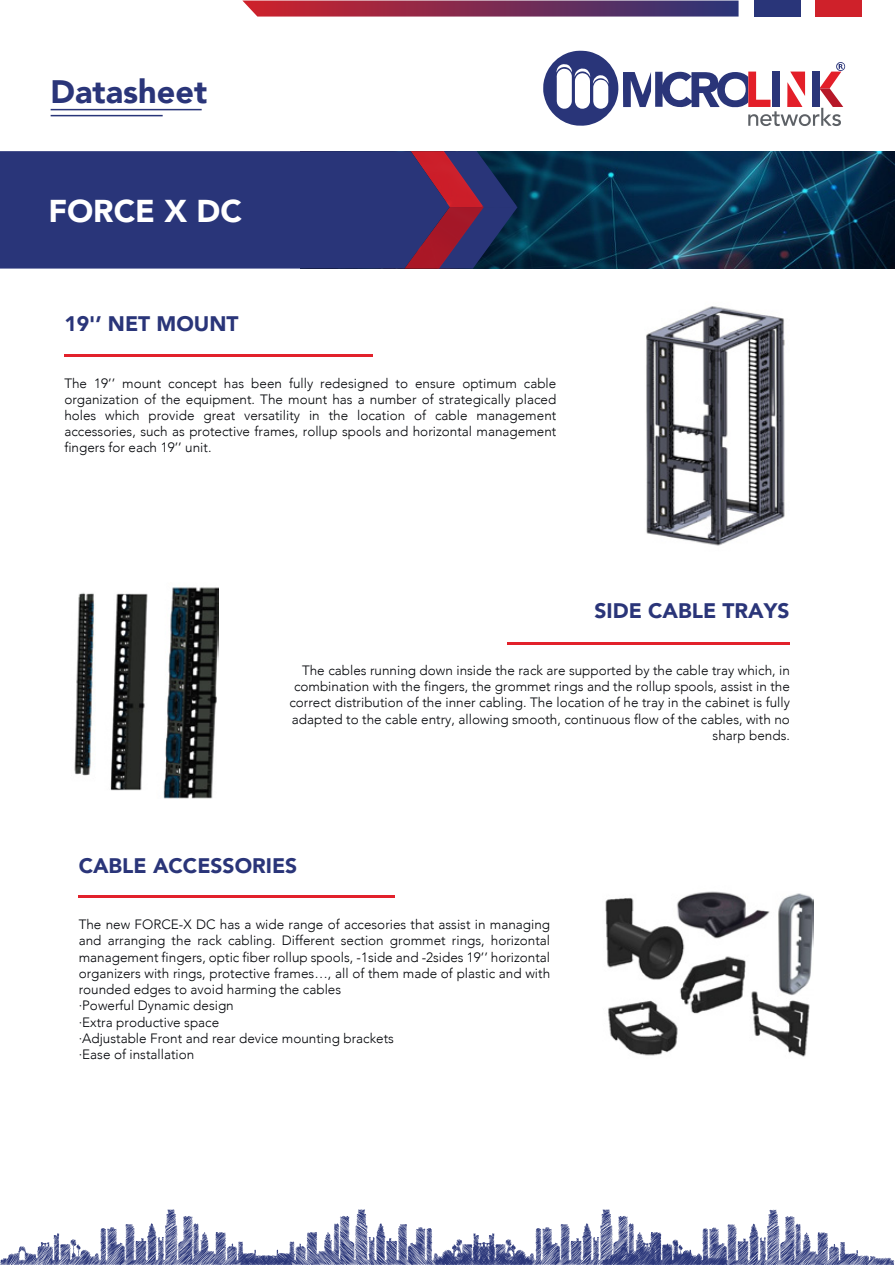
<style>
.page{position:relative;width:895px;height:1265px;background:#fff}
.page>*{position:absolute;margin:0;border:0;box-sizing:border-box;transform-origin:0 0}
.t1{font:900 32.4px "Avenir";color:#2a3579}
.t2{font:900 31.5px "Avenir";color:#fff}
.t3{font:900 21px "Avenir";color:#2a3579}
.t4{font:300 13.5px/16.2px "Avenir";color:#000307;text-align:justify}
</style>
<div class="page">
<hr style="left:51px;top:109px;width:151px;height:1px;background:#293579">
<hr style="left:51px;top:115px;width:112px;height:1px;background:#293579">
<div style="left:815px;top:1px;width:46px;height:16px;background:#cf212a"></div>
<div style="left:754px;top:1px;width:46px;height:16px;background:#293579"></div>
<svg style="left:243px;top:1px;width:495px;height:16px;background:#813358"></svg>
<svg style="left:543px;top:51px;width:302px;height:75px"></svg>
<div style="left:812px;top:72px;width:7px;height:35px;background:#2a3579"></div>
<img style="left:517px;top:151px;width:377px;height:117px">
<svg style="left:449px;top:151px;width:68px;height:117px;background:#3b2b56"></svg>
<div style="left:0;top:151px;width:449px;height:117px;background:#293579"></div>
<svg style="left:0;top:1209px;width:895px;height:56px"></svg>
<hr style="left:64px;top:354px;width:309px;height:2px;background:#e2212b">
<hr style="left:507px;top:642px;width:283px;height:2px;background:#e2212b">
<hr style="left:79px;top:895px;width:316px;height:2px;background:#e2212b">
<img style="left:646px;top:306px;width:139px;height:240px">
<img style="left:74px;top:587px;width:144px;height:212px">
<img style="left:605px;top:891px;width:209px;height:166px">
<h1 class="t1" style="left:51px;top:64px;width:158px">Datasheet</h1>
<h2 class="t2" style="left:48px;top:184px;width:195px">FORCE X DC</h2>
<h3 class="t3" style="left:64px;top:306px;width:176px">19'’ NET MOUNT</h3>
<p class="t4" style="left:64px;top:375px;width:493px">The 19’’ mount concept has been fully redesigned to ensure optimum cable organization of the equipment. The mount has a number of strategically placed holes which provide great versatility in the location of cable management accessories, such as protective frames, rollup spools and horizontal management fingers for each 19’’ unit.</p>
<h3 class="t3" style="left:594px;top:592px;width:196px">SIDE CABLE TRAYS</h3>
<p class="t4" style="left:289px;top:662px;width:502px;text-align:right">The cables running down inside the rack are supported by the cable tray which, in combination with the fingers, the grommet rings and the rollup spools, assist in the correct distribution of the inner cabling. The location of he tray in the cabinet is fully adapted to the cable entry, allowing smooth, continuous flow of the cables, with no sharp bends.</p>
<h3 class="t3" style="left:79px;top:847px;width:220px">CABLE ACCESSORIES</h3>
<p class="t4" style="left:79px;top:916px;width:473px;text-align:left">The new FORCE-X DC has a wide range of accesories that assist in managing and arranging the rack cabling. Different section grommet rings, horizontal management fingers, optic fiber rollup spools, -1side and -2sides 19’’ horizontal organizers with rings, protective frames…, all of them made of plastic and with rounded edges to avoid harming the cables<br>·Powerful Dynamic design<br>·Extra productive space<br>·Adjustable Front and rear device mounting brackets<br>·Ease of installation</p>
</div>
